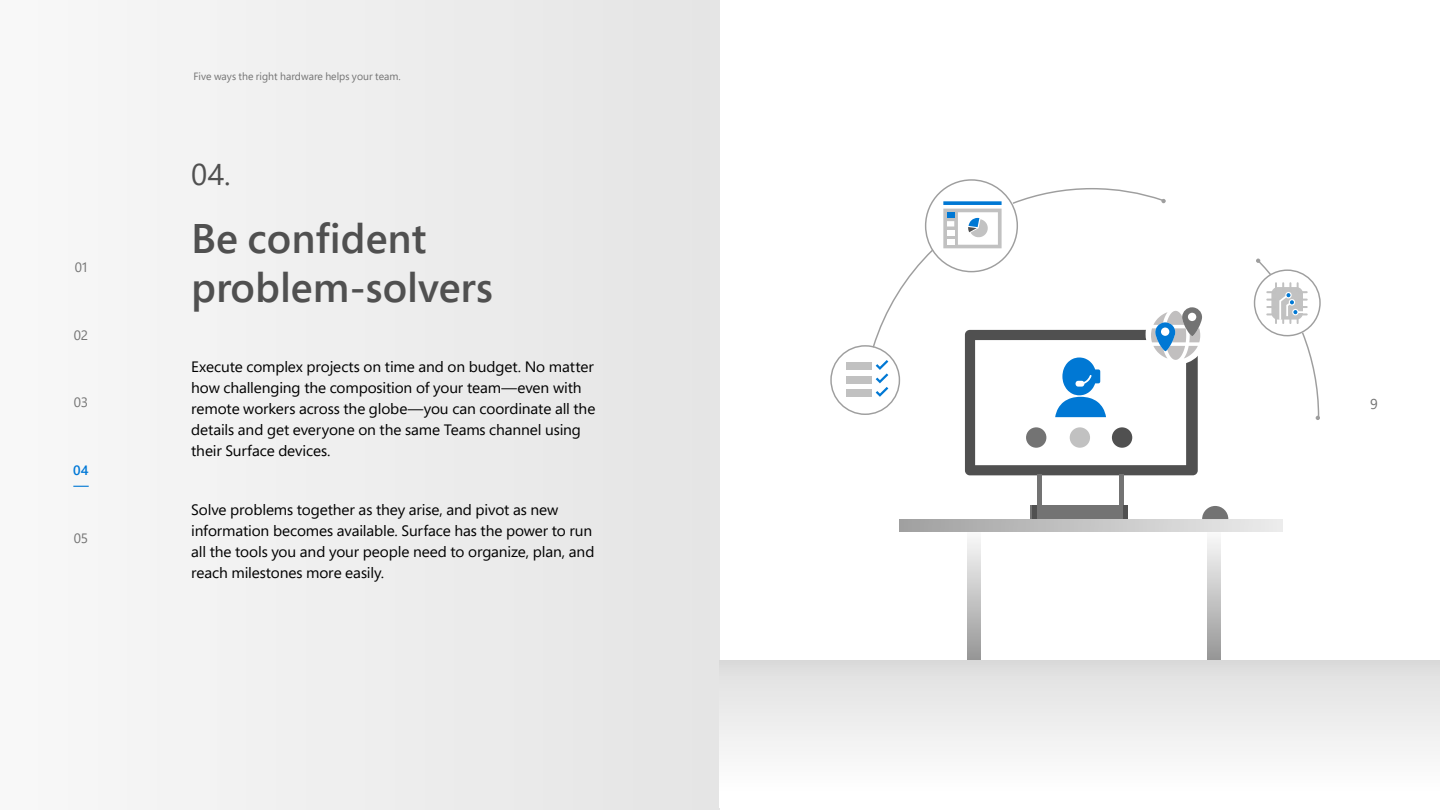
<style>
.page{position:relative;width:1440px;height:810px;background:#fff}
.page>*{position:absolute;margin:0;border:0;box-sizing:border-box;transform-origin:0 0}
.t1{font:600 41.25px/48.8px "Segoe Pro";color:#505050}
.t2{font:30px "Segoe Pro";color:#505050}
.t3{font:15px/21px "Segoe Pro";letter-spacing:-.01em;color:#000;scale:1.04 1}
.t4{font:14.25px "Segoe Pro";color:#737373}
.t5{font:13.5px "Segoe Pro";letter-spacing:-.01em;color:#737373}
.t6{font:600 13.5px "Segoe Pro";color:#0078d7}
.t7{font:10.5px "Segoe Pro";color:#737373}
</style>
<div class="page">
<div style="left:0;top:0;width:720px;height:810px;background:#efefef"></div>
<svg style="left:73px;top:486px;width:16px;height:1px"></svg>
<svg style="left:967px;top:539px;width:13px;height:120px;background:#c5c5c5"></svg>
<svg style="left:1208px;top:539px;width:13px;height:120px;background:#c5c5c5"></svg>
<svg style="left:899px;top:519px;width:383px;height:13px;background:#c5c5c5"></svg>
<svg style="left:1202px;top:506px;width:26px;height:13px"></svg>
<hr style="left:1038px;top:474px;width:4px;height:38px;background:#737373">
<div style="left:1119px;top:474px;width:5px;height:38px;background:#737373"></div>
<div style="left:1030px;top:506px;width:98px;height:13px;background:#737373"></div>
<hr style="left:1032px;top:506px;width:4px;height:13px;background:#505050">
<hr style="left:1124px;top:506px;width:4px;height:13px;background:#505050">
<svg style="left:1253px;top:259px;width:68px;height:161px"></svg>
<div style="left:1292px;top:309px;width:7px;height:6px;border:1px solid #fff;border-radius:50%"></div>
<svg style="left:830px;top:179px;width:372px;height:296px"></svg>
<div style="left:720px;top:660px;width:720px;height:147px;background:linear-gradient(to bottom,#dedede,#fff)"></div>
<p class="t5" style="left:75px;top:258px;width:14px">01</p>
<p class="t5" style="left:74px;top:326px;width:16px">02</p>
<p class="t5" style="left:74px;top:393px;width:16px">03</p>
<p class="t6" style="left:73px;top:461px;width:17px">04</p>
<p class="t5" style="left:74px;top:529px;width:16px">05</p>
<p class="t7" style="left:194px;top:69px;width:209px">Five ways the right hardware helps your team.</p>
<h2 class="t2" style="left:191px;top:153px;width:41px">04.</h2>
<h1 class="t1" style="left:191px;top:213px;width:303px">Be confident problem-solvers</h1>
<p class="t3" style="left:191px;top:356px;width:390px">Execute complex projects on time and on budget. No matter how challenging the composition of your team—even with remote workers across the globe—you can coordinate all the details and get everyone on the same Teams channel using their Surface devices.</p>
<p class="t3" style="left:191px;top:498px;width:389px">Solve problems together as they arise, and pivot as new information becomes available. Surface has the power to run all the tools you and your people need to organize, plan, and reach milestones more easily.</p>
<p class="t4" style="left:1370px;top:394px;width:9px">9</p>
</div>
